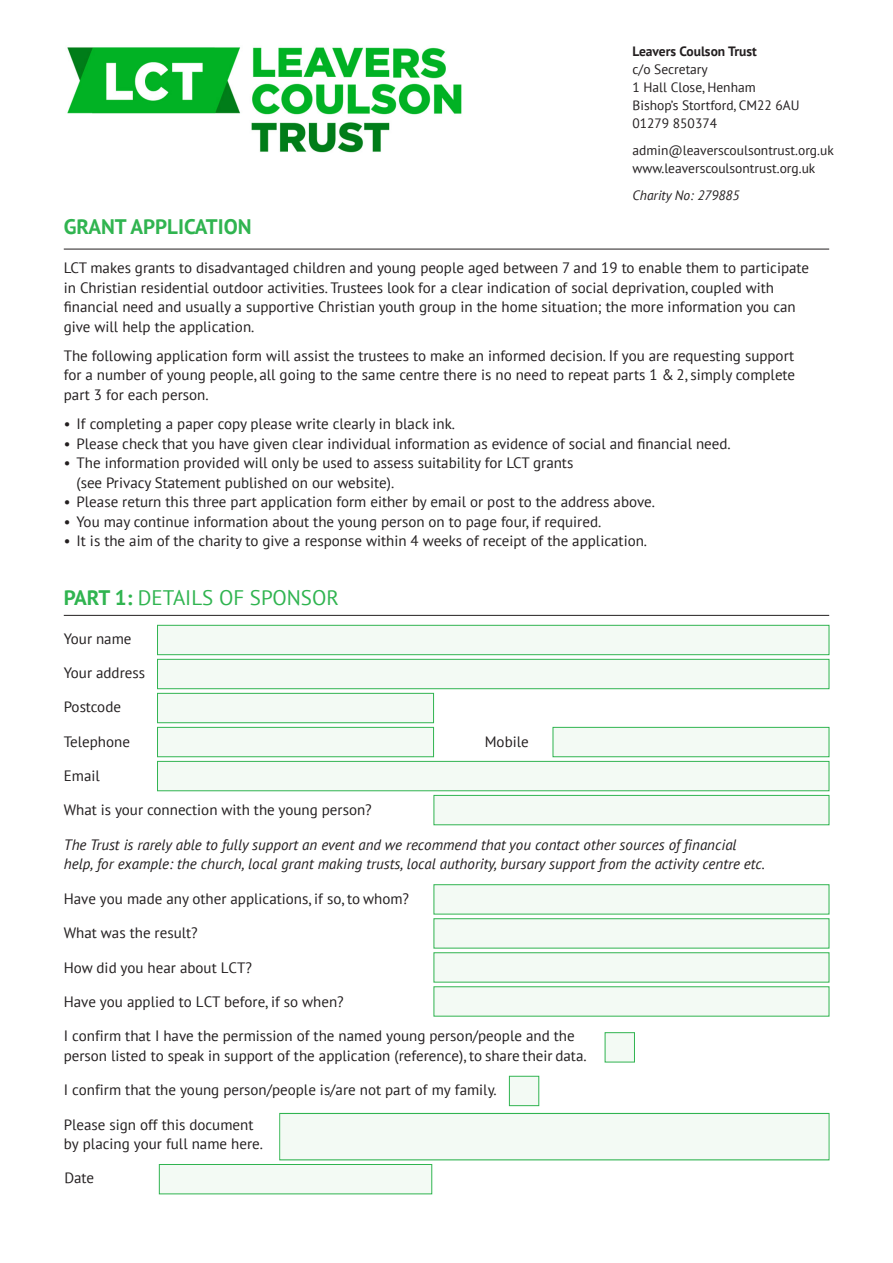
<style>
.page{position:relative;width:893px;height:1263px;background:#fff}
.page>*{position:absolute;margin:0;border:0;box-sizing:border-box;transform-origin:0 0}
.t1{font:21px "PT Sans";color:#30b450}
.t2{font:700 21px "PT Sans";color:#30b450}
.t3{font:15px/19.5px "PT Sans";color:#231f20}
.t4{font:italic 15px/19.5px "PT Sans";color:#231f20}
.t5{font:15px/19.5px "PT Sans";color:#231f20}
.t6{font:13.5px "PT Sans";color:#231f20}
.t7{font:700 13.5px "PT Sans";color:#231f20}
.t8{font:italic 13.5px "PT Sans";color:#231f20}
.s1{font-weight:700}
</style>
<div class="page">
<div style="left:280px;top:1113px;width:549px;height:47px;background:#f3faf4;border:1px solid #30b450"></div>
<hr style="left:64px;top:249px;width:765px;height:1px;background:#231f20">
<hr style="left:64px;top:615px;width:765px;height:1px;background:#231f20">
<div style="left:157px;top:659px;width:672px;height:30px;background:#f3faf4;border:1px solid #30b450"></div>
<div style="left:157px;top:625px;width:672px;height:30px;background:#f3faf4;border:1px solid #30b450"></div>
<div style="left:157px;top:727px;width:277px;height:30px;background:#f3faf4;border:1px solid #30b450"></div>
<div style="left:157px;top:761px;width:672px;height:30px;background:#f3faf4;border:1px solid #30b450"></div>
<div style="left:434px;top:795px;width:395px;height:30px;background:#f3faf4;border:1px solid #30b450"></div>
<div style="left:434px;top:884px;width:395px;height:30px;background:#f3faf4;border:1px solid #30b450"></div>
<div style="left:434px;top:918px;width:395px;height:30px;background:#f3faf4;border:1px solid #30b450"></div>
<div style="left:434px;top:952px;width:395px;height:30px;background:#f3faf4;border:1px solid #30b450"></div>
<div style="left:434px;top:986px;width:395px;height:30px;background:#f3faf4;border:1px solid #30b450"></div>
<div style="left:605px;top:1032px;width:30px;height:30px;background:#f3faf4;border:1px solid #30b450"></div>
<div style="left:509px;top:1076px;width:30px;height:30px;background:#f3faf4;border:1px solid #30b450"></div>
<div style="left:159px;top:1164px;width:273px;height:30px;background:#f3faf4;border:1px solid #30b450"></div>
<div style="left:157px;top:693px;width:277px;height:30px;background:#f3faf4;border:1px solid #30b450"></div>
<div style="left:553px;top:727px;width:276px;height:30px;background:#f3faf4;border:1px solid #30b450"></div>
<img style="left:67px;top:47px;width:395px;height:106px">
<p class="t7" style="left:632px;top:43px;width:126px">Leavers Coulson Trust</p>
<p class="t6" style="left:632px;top:61px;width:77px">c/o Secretary</p>
<p class="t6" style="left:632px;top:79px;width:125px">1 Hall Close, Henham</p>
<p class="t6" style="left:632px;top:97px;width:169px">Bishop’s Stortford, CM22 6AU</p>
<p class="t6" style="left:632px;top:115px;width:86px">01279 850374</p>
<p class="t6" style="left:632px;top:142px;width:203px">admin@leaverscoulsontrust.org.uk</p>
<p class="t6" style="left:632px;top:160px;width:184px">www.leaverscoulsontrust.org.uk</p>
<p class="t8" style="left:632px;top:187px;width:109px">Charity No: 279885</p>
<p class="t2" style="left:64px;top:213px;width:189px">GRANT APPLICATION</p>
<p class="t3" style="left:64px;top:258px;width:747px">LCT makes grants to disadvantaged children and young people aged between 7 and 19 to enable them to participate in Christian residential outdoor activities. Trustees look for a clear indication of social deprivation, coupled with financial need and usually a supportive Christian youth group in the home situation; the more information you can give will help the application.</p>
<p class="t3" style="left:64px;top:345px;width:733px;text-align:justify">The following application form will assist the trustees to make an informed decision. If you are requesting support for a number of young people, all going to the same centre there is no need to repeat parts 1 &amp; 2, simply complete part 3 for each person.</p>
<p class="t3" style="left:64px;top:414px;width:393px">• If completing a paper copy please write clearly in black ink.</p>
<p class="t3" style="left:64px;top:433px;width:668px">• Please check that you have given clear individual information as evidence of social and financial need.</p>
<p class="t3" style="left:77px;top:453px;width:498px;text-indent:-13px">• The information provided will only be used to assess suitability for LCT grants (see Privacy Statement published on our website).</p>
<p class="t3" style="left:64px;top:492px;width:593px">• Please return this three part application form either by email or post to the address above.</p>
<p class="t3" style="left:64px;top:511px;width:539px">• You may continue information about the young person on to page four, if required.</p>
<p class="t3" style="left:64px;top:531px;width:585px">• It is the aim of the charity to give a response within 4 weeks of receipt of the application.</p>
<p class="t1" style="left:64px;top:584px;width:277px"><span class="s1">PART 1:</span> DETAILS OF SPONSOR</p>
<p class="t3" style="left:64px;top:628px;width:69px">Your name</p>
<p class="t3" style="left:64px;top:662px;width:83px">Your address</p>
<p class="t3" style="left:64px;top:697px;width:59px">Postcode</p>
<p class="t3" style="left:64px;top:731px;width:68px">Telephone</p>
<p class="t3" style="left:485px;top:731px;width:46px">Mobile</p>
<p class="t3" style="left:64px;top:766px;width:38px">Email</p>
<p class="t3" style="left:64px;top:800px;width:309px">What is your connection with the young person?</p>
<p class="t4" style="left:64px;top:834px;width:703px">The Trust is rarely able to fully support an event and we recommend that you contact other sources of financial help, for example: the church, local grant making trusts, local authority, bursary support from the activity centre etc.</p>
<p class="t3" style="left:64px;top:888px;width:347px">Have you made any other applications, if so, to whom?</p>
<p class="t3" style="left:64px;top:923px;width:135px">What was the result?</p>
<p class="t3" style="left:64px;top:957px;width:190px">How did you hear about LCT?</p>
<p class="t3" style="left:64px;top:991px;width:282px">Have you applied to LCT before, if so when?</p>
<p class="t3" style="left:64px;top:1026px;width:524px">I confirm that I have the permission of the named young person/people and the person listed to speak in support of the application (reference), to share their data.</p>
<p class="t3" style="left:64px;top:1080px;width:434px">I confirm that the young person/people is/are not part of my family.</p>
<p class="t5" style="left:64px;top:1114px;width:201px">Please sign off this document by placing your full name here.</p>
<p class="t3" style="left:64px;top:1168px;width:31px">Date</p>
</div>
